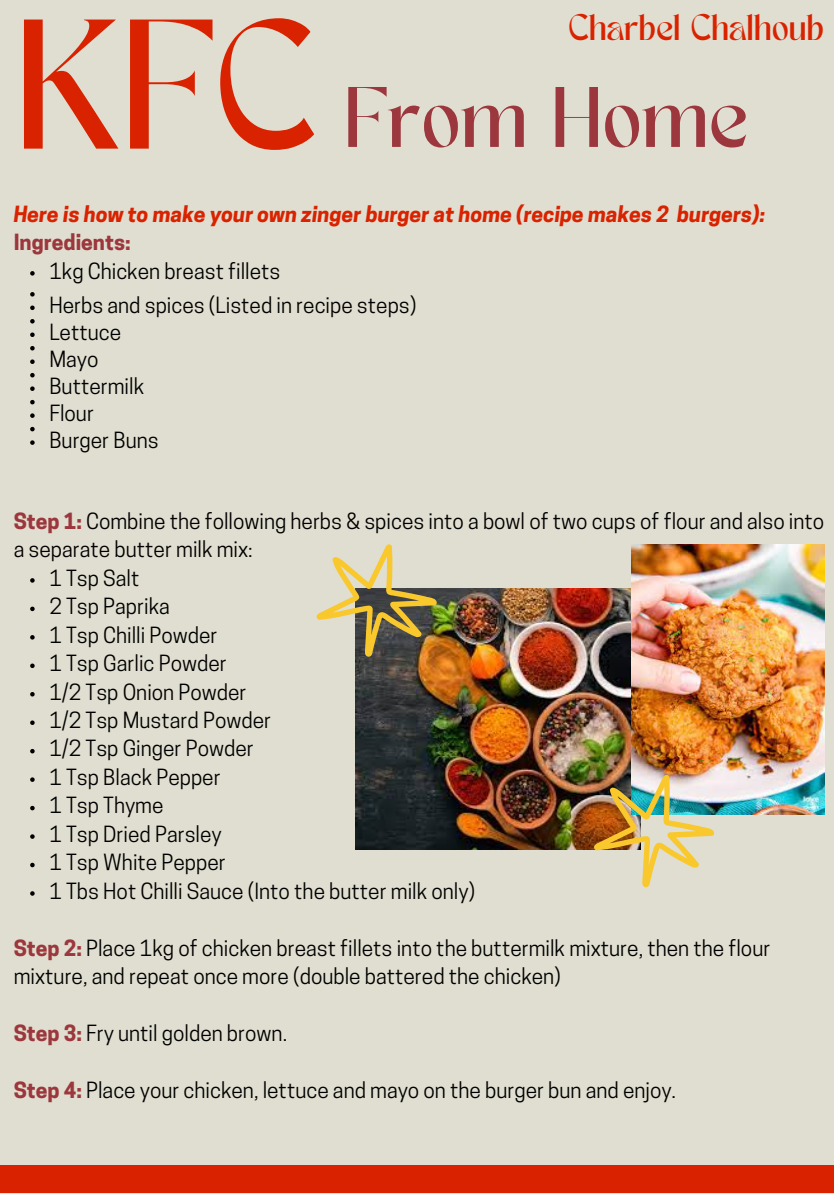
<style>
.page{position:relative;width:834px;height:1196px;background:#fff}
.page>*{position:absolute;margin:0;border:0;box-sizing:border-box;transform-origin:0 0}
.t1{font:129px "TAN MERINGUE";color:#d92200}
.t2{font:59.8px "TAN MERINGUE";color:#9b373d}
.t3{font:26px "TAN MERINGUE";color:#d92200}
.t4{font:21px/28.4px "Cooper Hewitt";color:#000}
.t5{font:italic 700 21px "Cooper Hewitt";color:#d92200}
.t6{font:700 21px "Cooper Hewitt";color:#9b373d}
.s1{font-weight:700;color:#9b373d}
</style>
<div class="page">
<div style="left:0;top:0;width:834px;height:1193px;background:#e0ded0"></div>
<img style="left:356px;top:588px;width:275px;height:261px">
<img style="left:631px;top:544px;width:193px;height:270px">
<svg style="left:30px;top:271px;width:5px;height:4px"></svg>
<svg style="left:30px;top:292px;width:5px;height:4px"></svg>
<svg style="left:30px;top:305px;width:5px;height:5px"></svg>
<svg style="left:30px;top:319px;width:5px;height:4px"></svg>
<svg style="left:30px;top:332px;width:5px;height:5px"></svg>
<svg style="left:30px;top:346px;width:5px;height:4px"></svg>
<svg style="left:30px;top:359px;width:5px;height:5px"></svg>
<svg style="left:30px;top:373px;width:5px;height:4px"></svg>
<svg style="left:30px;top:386px;width:5px;height:5px"></svg>
<svg style="left:30px;top:400px;width:5px;height:4px"></svg>
<svg style="left:30px;top:413px;width:5px;height:5px"></svg>
<svg style="left:30px;top:427px;width:5px;height:4px"></svg>
<svg style="left:30px;top:440px;width:5px;height:5px"></svg>
<svg style="left:30px;top:578px;width:5px;height:4px"></svg>
<svg style="left:30px;top:606px;width:5px;height:5px"></svg>
<svg style="left:30px;top:635px;width:5px;height:4px"></svg>
<svg style="left:30px;top:663px;width:5px;height:5px"></svg>
<svg style="left:30px;top:692px;width:5px;height:4px"></svg>
<svg style="left:30px;top:720px;width:5px;height:5px"></svg>
<svg style="left:30px;top:749px;width:5px;height:4px"></svg>
<svg style="left:30px;top:777px;width:5px;height:5px"></svg>
<svg style="left:30px;top:806px;width:5px;height:4px"></svg>
<svg style="left:30px;top:834px;width:5px;height:4px"></svg>
<svg style="left:30px;top:862px;width:5px;height:5px"></svg>
<svg style="left:30px;top:891px;width:5px;height:4px"></svg>
<svg style="left:316px;top:544px;width:121px;height:112px"></svg>
<img style="left:593px;top:775px;width:121px;height:112px">
<div style="left:0;top:1165px;width:834px;height:27px;background:#d92200"></div>
<h1 class="t1" style="left:15px;top:18px;width:303px">KFC</h1>
<p class="t3" style="left:568px;top:13px;width:257px">Charbel Chalhoub</p>
<h2 class="t2" style="left:344px;top:86px;width:405px">From Home</h2>
<p class="t5" style="left:14px;top:206px;width:753px">Here is how to make your own zinger burger at home (recipe makes 2 burgers):</p>
<p class="t6" style="left:14px;top:234px;width:118px">Ingredients:</p>
<p class="t4" style="left:49px;top:256px;width:369px;line-height:34.4px">1kg Chicken breast fillets<br>Herbs and spices (Listed in recipe steps)</p>
<p class="t4" style="left:49px;top:321px;width:111px;line-height:27px">Lettuce<br>Mayo<br>Buttermilk<br>Flour<br>Burger Buns</p>
<p class="t4" style="left:14px;top:509px;width:812px"><span class="s1">Step 1:</span> Combine the following herbs &amp; spices into a bowl of two cups of flour and also into a separate butter milk mix:</p>
<p class="t4" style="left:49px;top:566px;width:427px">1 Tsp Salt<br>2 Tsp Paprika<br>1 Tsp Chilli Powder<br>1 Tsp Garlic Powder<br>1/2 Tsp Onion Powder<br>1/2 Tsp Mustard Powder<br>1/2 Tsp Ginger Powder<br>1 Tsp Black Pepper<br>1 Tsp Thyme<br>1 Tsp Dried Parsley<br>1 Tsp White Pepper<br>1 Tbs Hot Chilli Sauce (Into the butter milk only)</p>
<p class="t4" style="left:14px;top:936px;width:758px"><span class="s1">Step 2:</span> Place 1kg of chicken breast fillets into the buttermilk mixture, then the flour mixture, and repeat once more (double battered the chicken)</p>
<p class="t4" style="left:14px;top:1021px;width:275px"><span class="s1">Step 3:</span> Fry until golden brown.</p>
<p class="t4" style="left:14px;top:1078px;width:664px"><span class="s1">Step 4:</span> Place your chicken, lettuce and mayo on the burger bun and enjoy.</p>
</div>
